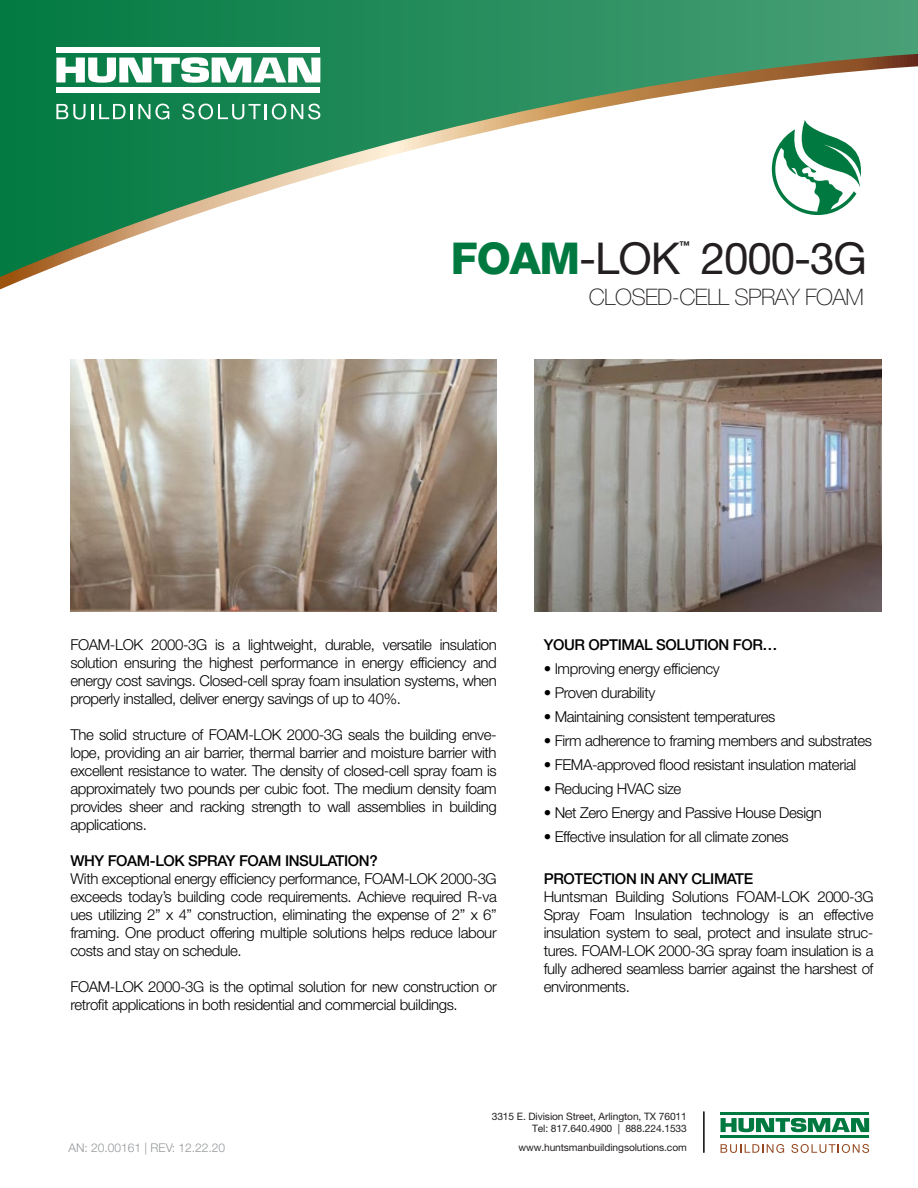
<style>
.page{position:relative;width:918px;height:1188px;background:#fff}
.page>*{position:absolute;margin:0;border:0;box-sizing:border-box;transform-origin:0 0}
.t1{font:800 43.95px "Helvetica Neue LT Pro";color:#007940}
.t2{font:43.95px "Helvetica Neue LT Pro";letter-spacing:-.025em;color:#231f20}
.t3{font:100 22.8px "Helvetica Neue LT Pro";letter-spacing:-.025em;color:#231f20}
.t4{font:300 15px/18px "Helvetica Neue LT Pro";letter-spacing:-.025em;color:#000;text-align:justify}
.t5{font:500 15px "Helvetica Neue LT Pro";letter-spacing:-.025em;color:#000}
.t6{font:300 12px "Helvetica Neue LT Pro";color:#939598}
.t7{font:700 10.8px "Helvetica Neue LT Pro";color:#231f20}
.t8{font:10.2px/12.3px "Helvetica Neue LT Pro";letter-spacing:-.01em;color:#231f20;text-align:right}
.s1{font-weight:400;color:#231f20}
</style>
<div class="page">
<img style="left:70px;top:360px;width:427px;height:251px">
<hr style="left:703px;top:1112px;width:2px;height:40px;background:#231f20">
<svg style="left:0;top:0;width:918px;height:277px"></svg>
<svg style="left:721px;top:1118px;width:148px;height:14px"></svg>
<hr style="left:721px;top:1112px;width:148px;height:3px;background:#007940">
<hr style="left:721px;top:1135px;width:148px;height:3px;background:#007940">
<svg style="left:721px;top:1144px;width:63px;height:9px"></svg>
<svg style="left:791px;top:1144px;width:78px;height:9px"></svg>
<svg style="left:56px;top:57px;width:264px;height:26px"></svg>
<div style="left:56px;top:47px;width:264px;height:5px;background:#fff"></div>
<div style="left:56px;top:88px;width:264px;height:5px;background:#fff"></div>
<svg style="left:56px;top:104px;width:37px;height:15px"></svg>
<svg style="left:99px;top:104px;width:70px;height:15px"></svg>
<svg style="left:182px;top:104px;width:138px;height:15px"></svg>
<img style="left:534px;top:360px;width:348px;height:251px">
<h1 class="t1" style="left:451px;top:232px;width:231px">FOAM<span class="s1">-LOK</span></h1>
<p class="t7" style="left:679px;top:239px;width:12px">™</p>
<h1 class="t2" style="left:701px;top:231px;width:168px">2000-3G</h1>
<h2 class="t3" style="left:589px;top:284px;width:277px">CLOSED-CELL SPRAY FOAM</h2>
<p class="t4" style="left:70px;top:635px;width:428px">FOAM-LOK 2000-3G is a lightweight, durable, versatile insulation solution ensuring the highest performance in energy efficiency and energy cost savings. Closed-cell spray foam insulation systems, when properly installed, deliver energy savings of up to 40%.</p>
<p class="t4" style="left:70px;top:725px;width:428px">The solid structure of FOAM-LOK 2000-3G seals the building enve&shy;lope, providing an air barrier, thermal barrier and moisture barrier with excellent resistance to water. The density of closed-cell spray foam is approximately two pounds per cubic foot. The medium density foam provides sheer and racking strength to wall assemblies in building applications.</p>
<p class="t5" style="left:70px;top:852px;width:309px">WHY FOAM-LOK SPRAY FOAM INSULATION?</p>
<p class="t4" style="left:70px;top:869px;width:428px">With exceptional energy efficiency performance, FOAM-LOK 2000-3G exceeds today’s building code requirements. Achieve required R-va ues utilizing 2” x 4” construction, eliminating the expense of 2” x 6” framing. One product offering multiple solutions helps reduce labour costs and stay on schedule.</p>
<p class="t4" style="left:70px;top:977px;width:428px">FOAM-LOK 2000-3G is the optimal solution for new construction or retrofit applications in both residential and commercial buildings.</p>
<p class="t5" style="left:544px;top:636px;width:235px">YOUR OPTIMAL SOLUTION FOR…</p>
<p class="t4" style="left:544px;top:659px;width:178px">• Improving energy efficiency</p>
<p class="t4" style="left:544px;top:683px;width:113px">• Proven durability</p>
<p class="t4" style="left:544px;top:707px;width:233px">• Maintaining consistent temperatures</p>
<p class="t4" style="left:544px;top:731px;width:330px">• Firm adherence to framing members and substrates</p>
<p class="t4" style="left:544px;top:755px;width:314px">• FEMA-approved flood resistant insulation material</p>
<p class="t4" style="left:544px;top:779px;width:139px">• Reducing HVAC size</p>
<p class="t4" style="left:544px;top:803px;width:280px">• Net Zero Energy and Passive House Design</p>
<p class="t4" style="left:544px;top:827px;width:247px">• Effective insulation for all climate zones</p>
<p class="t5" style="left:544px;top:870px;width:211px">PROTECTION IN ANY CLIMATE</p>
<p class="t4" style="left:544px;top:887px;width:331px">Huntsman Building Solutions FOAM-LOK 2000-3G Spray Foam Insulation technology is an effective insulation system to seal, protect and insulate struc&shy;tures. FOAM-LOK 2000-3G spray foam insulation is a fully adhered seamless barrier against the harshest of environments.</p>
<p class="t6" style="left:69px;top:1140px;width:158px">AN: 20.00161 | REV: 12.22.20</p>
<p class="t8" style="left:492px;top:1110px;width:197px">3315 E. Division Street, Arlington, TX 76011<br>Tel: 817.640.4900 | 888.224.1533</p>
<p class="t8" style="left:518px;top:1141px;width:170px">www.huntsmanbuildingsolutions.com</p>
</div>
